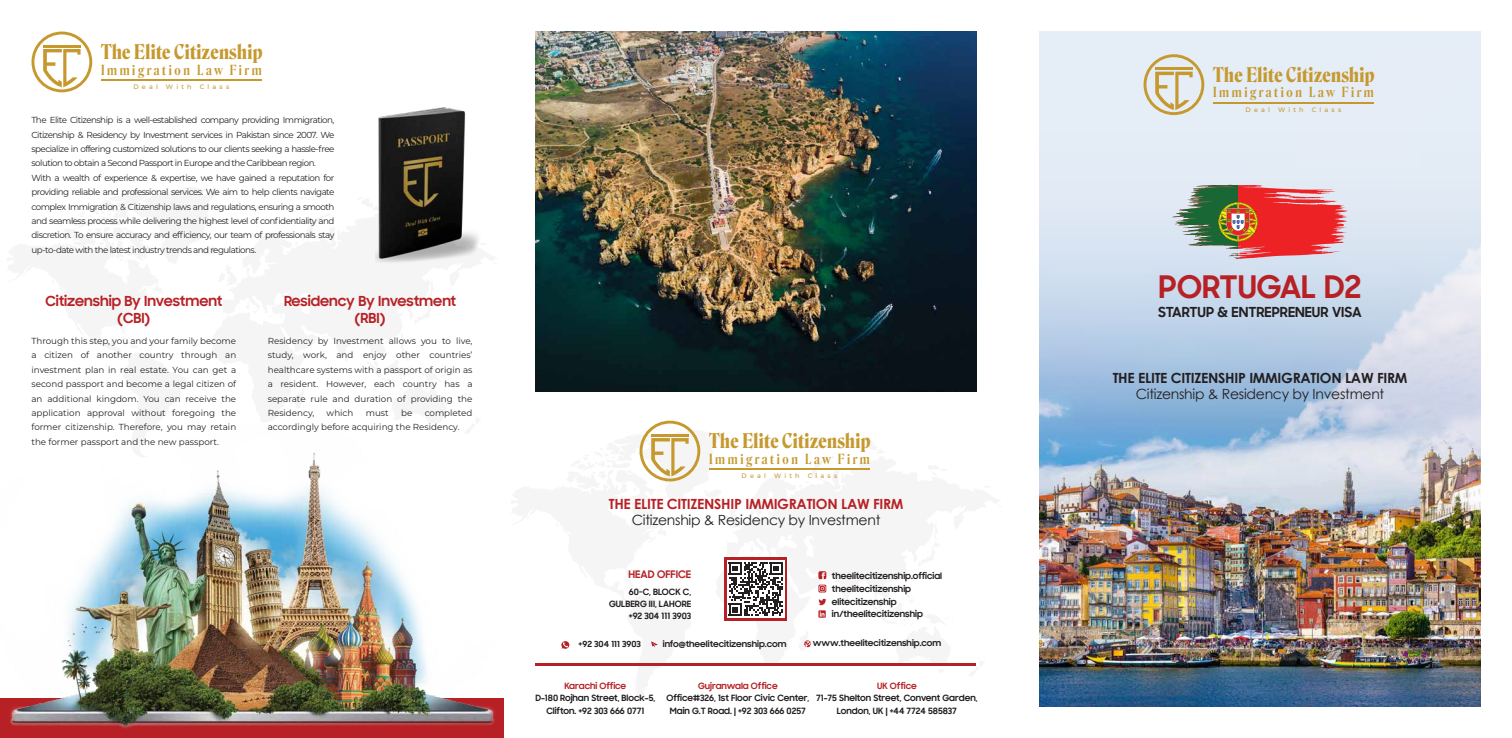
<style>
.page{position:relative;width:1512px;height:738px;background:#fff}
.page>*{position:absolute;margin:0;border:0;box-sizing:border-box;transform-origin:0 0}
.t1{font:700 31.5px "Samsung Sharp Sans";color:#b72126}
.t2{font:19.69px "Roslindale Variable Display";letter-spacing:.02em;color:#c6992f}
.t3{font:14px "Century Gothic";letter-spacing:-.02em;color:#231f20}
.t4{font:700 14px/17.2px "Samsung Sharp Sans";color:#b72126;text-align:center}
.t5{font:700 14px "Century Gothic";letter-spacing:-.02em;color:#b72126}
.t6{font:700 14px "Century Gothic";letter-spacing:-.02em;color:#231f20}
.t7{font:700 14px "Samsung Sharp Sans";color:#231f20}
.t8{font:13.56px "Roslindale Variable Display";letter-spacing:.195em;color:#c6992f}
.t9{font:700 10.5px "Samsung Sharp Sans";color:#b72126}
.t10{font:8.75px/14.3px "Montserrat";letter-spacing:-.06em;color:#231f20;text-align:justify}
.t11{font:700 8.75px/12.2px "Samsung Sharp Sans";color:#231f20;text-align:center}
.t12{font:8.75px/14.3px "Montserrat";color:#231f20}
.t13{font:700 8.75px "Samsung Sharp Sans";color:#b72126}
.t14{font:700 8.4px "Samsung Sharp Sans";color:#231f20;scale:1.04 1}
.t15{font:500 6.48px "Montserrat";letter-spacing:.495em;color:#c6992f}
</style>
<div class="page">
<img style="left:1040px;top:515px;width:440px;height:191px">
<svg style="left:1040px;top:32px;width:441px;height:483px;background:#c9d1df"></svg>
<svg style="left:535px;top:446px;width:441px;height:220px"></svg>
<svg style="left:818px;top:584px;width:8px;height:8px"></svg>
<svg style="left:819px;top:585px;width:6px;height:6px"></svg>
<svg style="left:818px;top:571px;width:8px;height:7px"></svg>
<svg style="left:818px;top:598px;width:8px;height:19px"></svg>
<svg style="left:804px;top:640px;width:7px;height:6px"></svg>
<svg style="left:651px;top:640px;width:7px;height:7px"></svg>
<svg style="left:561px;top:640px;width:8px;height:8px"></svg>
<div style="left:724px;top:557px;width:63px;height:63px;background:#b72126"></div>
<div style="left:727px;top:560px;width:58px;height:57px;background:linear-gradient(to bottom,#fff,#fff)"></div>
<svg style="left:729px;top:561px;width:54px;height:54px;background:#878586"></svg>
<hr style="left:535px;top:662px;width:441px;height:2px;background:#b72126">
<img style="left:376px;top:107px;width:103px;height:157px">
<svg style="left:1144px;top:54px;width:60px;height:61px;background:#dbd3ba"></svg>
<hr style="left:1213px;top:102px;width:161px;height:1px;background:#c6992f">
<svg style="left:31px;top:32px;width:61px;height:60px"></svg>
<hr style="left:101px;top:80px;width:161px;height:1px;background:#c6992f">
<svg style="left:640px;top:420px;width:60px;height:61px"></svg>
<hr style="left:709px;top:468px;width:161px;height:1px;background:#c6992f">
<svg style="left:1195px;top:185px;width:41px;height:2px"></svg>
<img style="left:536px;top:32px;width:440px;height:359px">
<img style="left:0;top:453px;width:504px;height:284px">
<h2 class="t2" style="left:101px;top:36px;width:163px">The Elite Citizenship</h2>
<h3 class="t8" style="left:101px;top:59px;width:162px">Immigration Law Firm</h3>
<p class="t15" style="left:133px;top:82px;width:26px">Deal</p>
<p class="t15" style="left:166px;top:82px;width:27px">With</p>
<p class="t15" style="left:200px;top:82px;width:31px">Class</p>
<p class="t10" style="left:32px;top:113px;width:304px;text-align:left">The Elite Citizenship is a well-established company providing Immigration, Citizenship &amp; Residency by Investment services in Pakistan since 2007. We specialize in offering customized solutions to our clients seeking a hassle-free solution to obtain a Second Passport in Europe and the Caribbean region.<br>With a wealth of experience &amp; expertise, we have gained a reputation for providing reliable and professional services. We aim to help clients navigate complex Immigration &amp; Citizenship laws and regulations, ensuring a smooth and seamless process while delivering the highest level of confidentiality and discretion. To ensure accuracy and efficiency, our team of professionals stay up-to-date with the latest industry trends and regulations.</p>
<h3 class="t4" style="left:45px;top:291px;width:178px">Citizenship By Investment (CBI)</h3>
<p class="t10" style="left:32px;top:333px;width:206px">Through this step, you and your family become a citizen of another country through an investment plan in real estate. You can get a second passport and become a legal citizen of an additional kingdom. You can receive the application approval without foregoing the former citizenship. Therefore, you may retain the former passport and the new passport.</p>
<h3 class="t4" style="left:284px;top:291px;width:174px">Residency By Investment (RBI)</h3>
<p class="t10" style="left:268px;top:333px;width:206px">Residency by Investment allows you to live, study, work, and enjoy other countries’ healthcare systems with a passport of origin as a resident. However, each country has a separate rule and duration of providing the Residency,</p>
<p class="t12" style="left:268px;top:405px;width:206px;text-indent:157px">completed accordingly before acquiring the Residency.</p>
<p class="t10" style="left:327px;top:405px;width:28px">which</p>
<p class="t10" style="left:366px;top:405px;width:25px">must</p>
<p class="t10" style="left:401px;top:405px;width:13px">be</p>
<h2 class="t2" style="left:709px;top:424px;width:163px">The Elite Citizenship</h2>
<h3 class="t8" style="left:709px;top:447px;width:162px">Immigration Law Firm</h3>
<p class="t15" style="left:742px;top:471px;width:26px">Deal</p>
<p class="t15" style="left:774px;top:471px;width:27px">With</p>
<p class="t15" style="left:808px;top:471px;width:31px">Class</p>
<h3 class="t5" style="left:609px;top:493px;width:296px">THE ELITE CITIZENSHIP IMMIGRATION LAW FIRM</h3>
<h3 class="t3" style="left:632px;top:510px;width:250px">Citizenship &amp; Residency by Investment</h3>
<p class="t9" style="left:629px;top:566px;width:64px">HEAD OFFICE</p>
<p class="t11" style="left:609px;top:584px;width:84px;text-align:right">60-C, BLOCK C,<br>GULBERG III, LAHORE +92 304 111 3903</p>
<p class="t11" style="left:832px;top:581px;width:81px;line-height:13.5px;text-align:left">theelitecitizenship elitecitizenship</p>
<p class="t11" style="left:832px;top:568px;width:112px">theelitecitizenship.official</p>
<p class="t11" style="left:832px;top:607px;width:92px">in/theelitecitizenship</p>
<p class="t14" style="left:579px;top:637px;width:62px">+92 304 111 3903</p>
<p class="t14" style="left:663px;top:637px;width:120px">info@theelitecitizenship.com</p>
<p class="t14" style="left:813px;top:636px;width:125px">www.theelitecitizenship.com</p>
<p class="t13" style="left:564px;top:679px;width:63px">Karachi Office</p>
<p class="t11" style="left:535px;top:691px;width:121px">D-180 Rojhan Street, Block-5,<br>Clifton. +92 303 666 0771</p>
<p class="t13" style="left:698px;top:679px;width:81px">Gujranwala Office</p>
<p class="t11" style="left:666px;top:691px;width:145px">Office#326, 1st Floor Civic Center,<br>Main G.T Road. | +92 303 666 0257</p>
<p class="t13" style="left:877px;top:679px;width:41px">UK Office</p>
<p class="t11" style="left:816px;top:691px;width:163px">71-75 Shelton Street, Convent Garden,<br>London, UK | +44 7724 585837</p>
<h2 class="t2" style="left:1213px;top:58px;width:163px">The Elite Citizenship</h2>
<h3 class="t8" style="left:1213px;top:81px;width:162px">Immigration Law Firm</h3>
<p class="t15" style="left:1246px;top:105px;width:26px">Deal</p>
<p class="t15" style="left:1278px;top:105px;width:27px">With</p>
<p class="t15" style="left:1312px;top:105px;width:31px">Class</p>
<h1 class="t1" style="left:1159px;top:263px;width:204px">PORTUGAL D2</h1>
<h3 class="t7" style="left:1158px;top:301px;width:205px">STARTUP &amp; ENTREPRENEUR VISA</h3>
<h3 class="t6" style="left:1113px;top:366px;width:296px">THE ELITE CITIZENSHIP IMMIGRATION LAW FIRM</h3>
<h3 class="t3" style="left:1136px;top:383px;width:250px">Citizenship &amp; Residency by Investment</h3>
</div>
